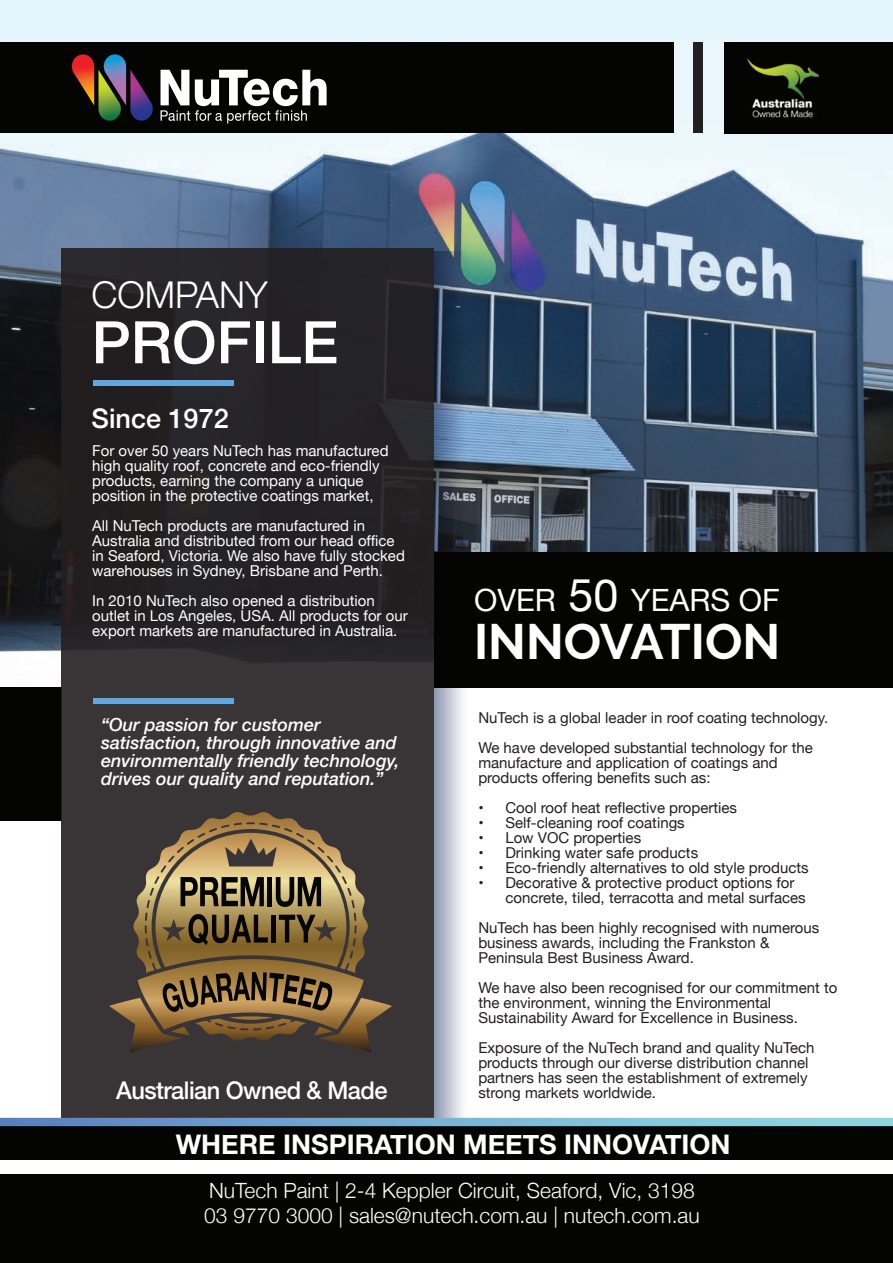
<style>
.page{position:relative;width:893px;height:1263px;background:#fff}
.page>*{position:absolute;margin:0;border:0;box-sizing:border-box;transform-origin:0 0}
.t1{font:500 58.65px "Helvetica Neue";color:#fff}
.t2{font:700 49.5px "Raleway";color:#fff}
.t3{font:300 36.9px "Helvetica Neue";color:#fff}
.t4{font:30.75px "Helvetica Neue";color:#fff}
.t5{font:700 27px "Helvetica Neue";color:#fff}
.t6{font:500 27px "Helvetica Neue";color:#fff}
.t7{font:500 24.3px "Helvetica Neue";letter-spacing:-.025em;color:#fff}
.t8{font:300 21px/25.2px "Helvetica Neue";color:#fff}
.t9{font:italic 500 18px/18px "Helvetica Neue";color:#fff}
.t10{font:15px/15px "Helvetica Neue";color:#231f20}
.t11{font:15px/15px "Helvetica Neue";color:#fff}
.s1{font-size:44.85px}
</style>
<div class="page">
<img style="left:0;top:41px;width:893px;height:647px">
<div style="left:0;top:1124px;width:893px;height:139px;background:#040503"></div>
<div style="left:0;top:688px;width:62px;height:133px;background:#040503"></div>
<div style="left:0;top:42px;width:674px;height:90px;background:#040503"></div>
<div style="left:62px;top:248px;width:372px;height:871px;background:linear-gradient(to right,#2d292b,#2c2a2d)"></div>
<div style="left:693px;top:42px;width:10px;height:91px;background:#231f20"></div>
<div style="left:434px;top:553px;width:459px;height:135px;background:#040503"></div>
<div style="left:93px;top:380px;width:141px;height:6px;background:#62a7db"></div>
<svg style="left:434px;top:251px;width:34px;height:867px"></svg>
<div style="left:93px;top:698px;width:140px;height:5px;background:#62a7db"></div>
<div style="left:724px;top:42px;width:169px;height:92px;background:#040503"></div>
<img style="left:747px;top:58px;width:72px;height:60px">
<svg style="left:161px;top:70px;width:166px;height:54px"></svg>
<svg style="left:72px;top:54px;width:81px;height:67px"></svg>
<svg style="left:0;top:1118px;width:893px;height:8px;background:#77b0d2"></svg>
<div style="left:0;top:1160px;width:893px;height:14px;background:#fff"></div>
<div style="left:0;top:0;width:893px;height:41px;background:#e4f5fc"></div>
<svg style="left:109px;top:811px;width:283px;height:241px;background:#6f5c3e"></svg>
<h3 class="t3" style="left:92px;top:265px;width:177px">COMPANY</h3>
<h1 class="t1" style="left:92px;top:295px;width:248px">PROFILE</h1>
<h3 class="t6" style="left:92px;top:397px;width:139px">Since 1972</h3>
<p class="t11" style="left:92px;top:444px;width:298px">For over 50 years NuTech has manufactured high quality roof, concrete and eco-friendly products, earning the company a unique position in the protective coatings market,</p>
<p class="t11" style="left:92px;top:519px;width:314px">All NuTech products are manufactured in Australia and distributed from our head office in Seaford, Victoria. We also have fully stocked warehouses in Sydney, Brisbane and Perth.</p>
<p class="t11" style="left:92px;top:594px;width:317px">In 2010 NuTech also opened a distribution outlet in Los Angeles, USA. All products for our export markets are manufactured in Australia.</p>
<h3 class="t4" style="left:474px;top:578px;width:307px">OVER <span class="s1">50</span> YEARS OF</h3>
<h2 class="t2" style="left:474px;top:613px;width:308px">INNOVATION</h2>
<p class="t10" style="left:478px;top:704px;width:352px;line-height:30px">NuTech is a global leader in roof coating technology.<br>We have developed substantial technology for the</p>
<p class="t10" style="left:478px;top:756px;width:301px">manufacture and application of coatings and products offering benefits such as:</p>
<p class="t10" style="left:478px;top:801px;width:260px">• Cool roof heat reflective properties</p>
<p class="t10" style="left:478px;top:816px;width:208px">• Self-cleaning roof coatings</p>
<p class="t10" style="left:478px;top:831px;width:164px">• Low VOC properties</p>
<p class="t10" style="left:478px;top:846px;width:221px">• Drinking water safe products</p>
<p class="t10" style="left:478px;top:861px;width:332px">• Eco-friendly alternatives to old style products</p>
<p class="t10" style="left:505px;top:876px;width:302px;text-indent:-27px">• Decorative &amp; protective product options for concrete, tiled, terracotta and metal surfaces</p>
<p class="t10" style="left:478px;top:921px;width:342px">NuTech has been highly recognised with numerous business awards, including the Frankston &amp;<br>Peninsula Best Business Award.</p>
<p class="t10" style="left:478px;top:981px;width:360px">We have also been recognised for our commitment to the environment, winning the Environmental<br>Sustainability Award for Excellence in Business.</p>
<p class="t10" style="left:478px;top:1041px;width:338px">Exposure of the NuTech brand and quality NuTech products through our diverse distribution channel partners has seen the establishment of extremely</p>
<p class="t9" style="left:101px;top:715px;width:300px">“Our passion for customer satisfaction, through innovative and environmentally friendly technology, drives our quality and reputation.”</p>
<h3 class="t7" style="left:116px;top:1071px;width:273px">Australian Owned &amp; Made</h3>
<p class="t10" style="left:478px;top:1086px;width:179px">strong markets worldwide.</p>
<h3 class="t5" style="left:176px;top:1123px;width:556px">WHERE INSPIRATION MEETS INNOVATION</h3>
<h3 class="t8" style="left:204px;top:1176px;width:497px">NuTech Paint | 2-4 Keppler Circuit, Seaford, Vic, 3198<br>03 9770 3000 | sales@nutech.com.au | nutech.com.au</h3>
</div>
